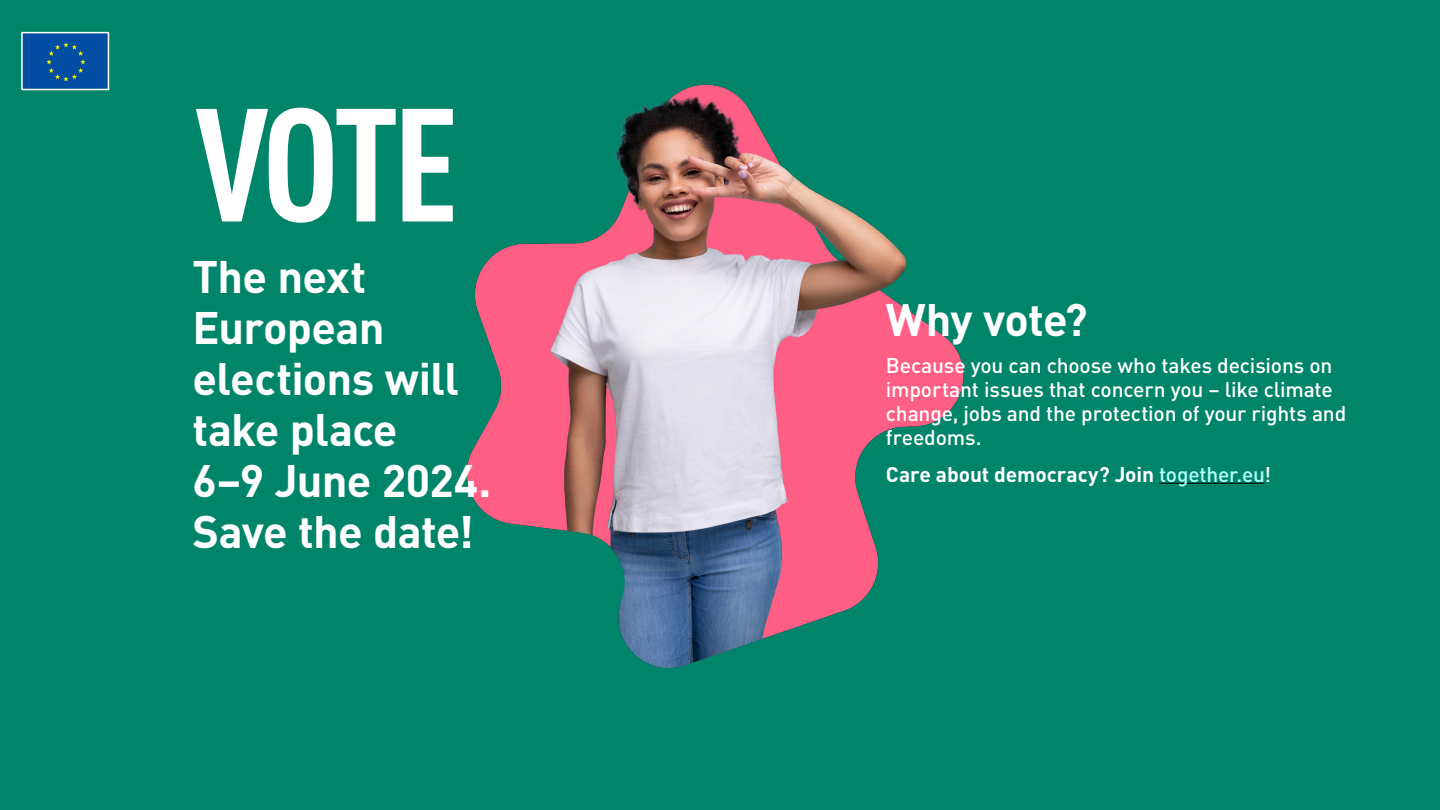
<style>
.page{position:relative;width:1440px;height:810px;background:#00856b}
.page>*{position:absolute;margin:0;border:0;box-sizing:border-box;transform-origin:0 0}
.T2{font:700 condensed 158.1px "DIN Pro";color:#fff;scale:1.06 1}
.Body_introduction{font:700 45px/51px "DIN Pro";letter-spacing:-.015em;color:#fff}
.T1{font:700 45px "DIN Pro";letter-spacing:-.02em;color:#fff}
.Body{font:500 21px/24px "DIN Pro";letter-spacing:-.01em;color:#fff}
.Body-2{font:700 21px "DIN Pro";letter-spacing:-.005em;color:#fff}
.s1{font-weight:500;color:#b3ffff}
.s2{font-weight:500}
</style>
<div class="page">
<img style="left:466px;top:84px;width:498px;height:584px">
<hr style="left:1159px;top:483px;width:105px;height:1px;background:#000">
<div style="left:21px;top:32px;width:88px;height:58px;background:#034ea2;border:2px solid #fff"></div>
<svg style="left:46px;top:42px;width:40px;height:39px"></svg>
<p class="T2" style="left:195px;top:69px;width:250px">VOTE</p>
<p class="Body_introduction" style="left:193px;top:250px;width:268px">The next<br>European elections will take place</p>
<p class="Body_introduction" style="left:193px;top:454px;width:300px">6–9 June 2024.</p>
<p class="Body_introduction" style="left:193px;top:505px;width:283px">Save the date!</p>
<h1 class="T1" style="left:886px;top:289px;width:203px">Why vote?</h1>
<p class="Body" style="left:886px;top:353px;width:462px">Because you can choose who takes decisions on important issues that concern you – like climate change, jobs and the protection of your rights and freedoms.</p>
<p class="Body-2" style="left:886px;top:460px;width:387px">Care about democracy? Join <span class="s1">together.eu</span><span class="s2">!</span></p>
</div>
